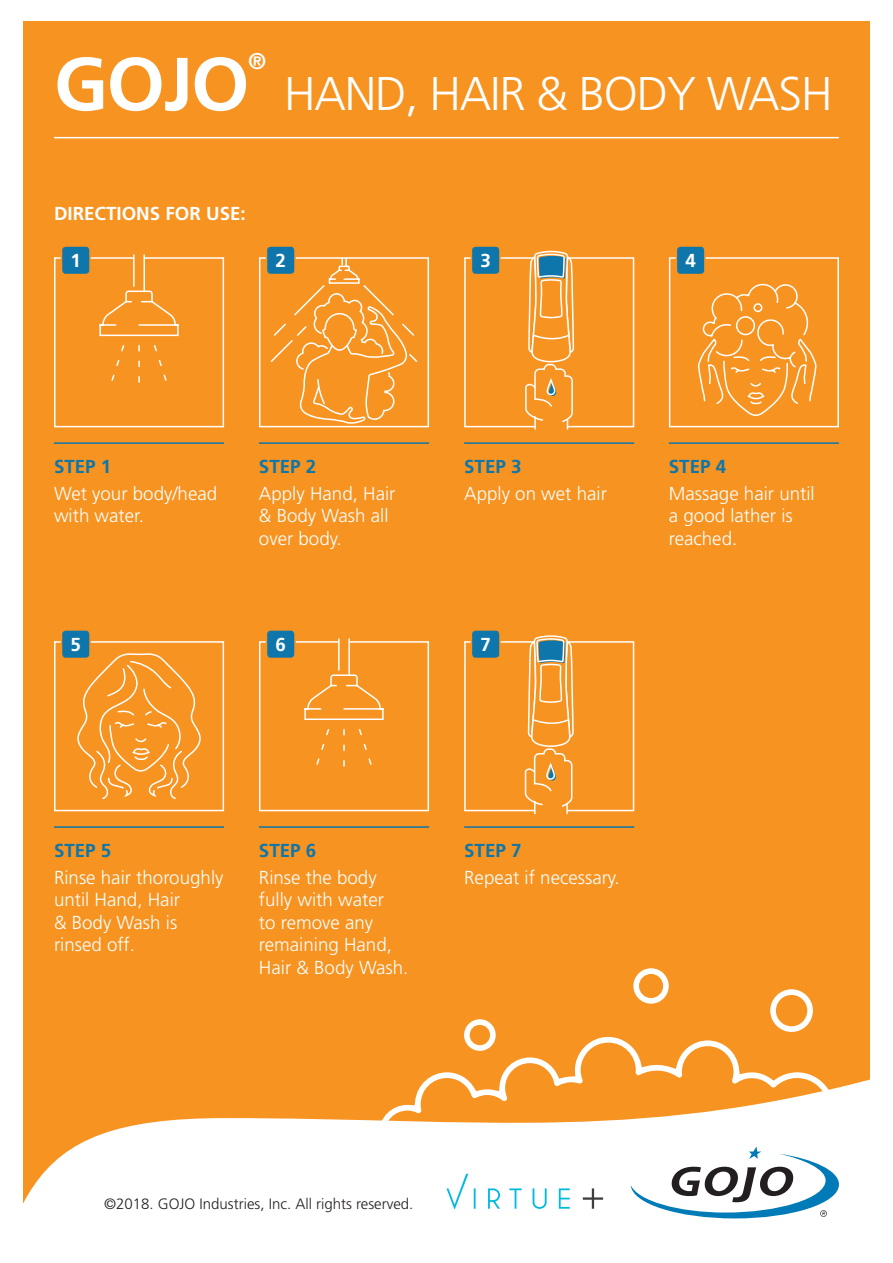
<style>
.page{position:relative;width:893px;height:1263px;background:#fff}
.page>*{position:absolute;margin:0;border:0;box-sizing:border-box;transform-origin:0 0}
.t1{font:700 75px "Frutiger";color:#fff}
.t2{font:300 47.25px "Frutiger";letter-spacing:-.025em;color:#fff}
.t3{font:700 22.8px "Frutiger";color:#fff}
.t4{font:300 18.75px/26.7px "Frutiger";color:#fff}
.t5{font:700 18.75px "Frutiger";color:#fff}
.t6{font:300 15px "Frutiger";color:#231f20}
.s1{font-weight:700;color:#0e76aa}
</style>
<div class="page">
<div style="left:23px;top:21px;width:847px;height:1221px;background:#f79320"></div>
<svg style="left:464px;top:968px;width:275px;height:101px"></svg>
<svg style="left:770px;top:989px;width:43px;height:43px"></svg>
<svg style="left:23px;top:1069px;width:847px;height:173px;fill:#fff"></svg>
<hr style="left:54px;top:137px;width:785px;height:1px;background:#fff">
<div style="left:259px;top:257px;width:170px;height:170px;border:2px solid #fff"></div>
<div style="left:464px;top:257px;width:170px;height:170px;border:2px solid #fff"></div>
<div style="left:54px;top:257px;width:170px;height:170px;border:2px solid #fff"></div>
<hr style="left:54px;top:442px;width:170px;height:2px;background:#0e76aa">
<hr style="left:259px;top:442px;width:170px;height:2px;background:#0e76aa">
<hr style="left:464px;top:442px;width:170px;height:2px;background:#0e76aa">
<hr style="left:669px;top:442px;width:170px;height:2px;background:#0e76aa">
<div style="left:669px;top:257px;width:170px;height:170px;border:2px solid #fff"></div>
<div style="left:61px;top:246px;width:29px;height:29px;background:#0e76aa;border-radius:4px"></div>
<div style="left:61px;top:245px;width:30px;height:30px;border:2px solid #f79320;border-radius:4px"></div>
<div style="left:266px;top:246px;width:29px;height:29px;background:#0e76aa;border-radius:4px"></div>
<div style="left:266px;top:245px;width:30px;height:30px;border:2px solid #f79320;border-radius:4px"></div>
<div style="left:471px;top:246px;width:29px;height:29px;background:#0e76aa;border-radius:4px"></div>
<div style="left:471px;top:245px;width:30px;height:30px;border:2px solid #f79320;border-radius:4px"></div>
<div style="left:676px;top:246px;width:29px;height:29px;background:#0e76aa;border-radius:4px"></div>
<div style="left:676px;top:245px;width:30px;height:30px;border:2px solid #f79320;border-radius:4px"></div>
<hr style="left:54px;top:826px;width:170px;height:2px;background:#0e76aa">
<div style="left:259px;top:641px;width:170px;height:170px;border:2px solid #fff"></div>
<hr style="left:259px;top:826px;width:170px;height:2px;background:#0e76aa">
<div style="left:464px;top:641px;width:170px;height:170px;border:2px solid #fff"></div>
<hr style="left:464px;top:826px;width:170px;height:2px;background:#0e76aa">
<div style="left:471px;top:630px;width:29px;height:28px;background:#0e76aa;border-radius:4px"></div>
<div style="left:471px;top:629px;width:30px;height:30px;border:2px solid #f79320;border-radius:4px"></div>
<div style="left:266px;top:630px;width:29px;height:28px;background:#0e76aa;border-radius:4px"></div>
<div style="left:266px;top:629px;width:30px;height:30px;border:2px solid #f79320;border-radius:4px"></div>
<svg style="left:524px;top:250px;width:51px;height:179px"></svg>
<svg style="left:524px;top:635px;width:50px;height:178px"></svg>
<div style="left:338px;top:640px;width:11px;height:9px;background:#f79320"></div>
<hr style="left:338px;top:639px;width:2px;height:31px;background:#fff">
<hr style="left:348px;top:639px;width:2px;height:36px;background:#fff">
<svg style="left:316px;top:729px;width:56px;height:38px"></svg>
<svg style="left:304px;top:674px;width:80px;height:46px"></svg>
<svg style="left:77px;top:653px;width:124px;height:146px"></svg>
<div style="left:54px;top:641px;width:170px;height:170px;border:2px solid #fff"></div>
<div style="left:133px;top:257px;width:12px;height:8px;background:#f79320"></div>
<hr style="left:133px;top:255px;width:2px;height:31px;background:#fff">
<hr style="left:143px;top:255px;width:2px;height:36px;background:#fff">
<svg style="left:111px;top:345px;width:56px;height:38px"></svg>
<svg style="left:99px;top:290px;width:80px;height:47px"></svg>
<svg style="left:698px;top:283px;width:118px;height:133px"></svg>
<div style="left:61px;top:630px;width:29px;height:28px;background:#0e76aa;border-radius:4px"></div>
<div style="left:61px;top:629px;width:30px;height:30px;border:2px solid #f79320;border-radius:4px"></div>
<svg style="left:631px;top:1146px;width:208px;height:72px"></svg>
<svg style="left:269px;top:258px;width:150px;height:169px"></svg>
<svg style="left:446px;top:1174px;width:124px;height:35px"></svg>
<svg style="left:583px;top:1188px;width:20px;height:21px"></svg>
<p class="t1" style="left:54px;top:40px;width:197px">GOJO</p>
<p class="t3" style="left:248px;top:47px;width:20px">®</p>
<p class="t2" style="left:284px;top:67px;width:550px">HAND, HAIR &amp; BODY WASH</p>
<p class="t5" style="left:54px;top:203px;width:193px">DIRECTIONS FOR USE:</p>
<p class="t5" style="left:71px;top:250px;width:12px">1</p>
<p class="t5" style="left:275px;top:250px;width:12px">2</p>
<p class="t5" style="left:480px;top:250px;width:12px">3</p>
<p class="t5" style="left:685px;top:250px;width:12px">4</p>
<p class="t4" style="left:54px;top:453px;width:165px"><span class="s1">STEP 1<br></span>Wet your body/head</p>
<p class="t4" style="left:54px;top:503px;width:91px">with water.</p>
<p class="t4" style="left:259px;top:453px;width:138px"><span class="s1">STEP 2<br></span>Apply Hand, Hair</p>
<p class="t4" style="left:259px;top:505px;width:131px;line-height:22.5px">&amp; Body Wash all over body.</p>
<p class="t4" style="left:464px;top:453px;width:144px"><span class="s1">STEP 3<br></span>Apply on wet hair</p>
<p class="t4" style="left:669px;top:453px;width:147px"><span class="s1">STEP 4<br></span>Massage hair until</p>
<p class="t4" style="left:669px;top:505px;width:125px;line-height:22.5px">a good lather is reached.</p>
<p class="t5" style="left:71px;top:634px;width:12px">5</p>
<p class="t5" style="left:275px;top:634px;width:12px">6</p>
<p class="t5" style="left:480px;top:634px;width:12px">7</p>
<p class="t4" style="left:54px;top:837px;width:171px"><span class="s1">STEP 5<br></span>Rinse hair thoroughly</p>
<p class="t4" style="left:54px;top:889px;width:128px;line-height:22.5px">until Hand, Hair &amp; Body Wash is rinsed off.</p>
<p class="t4" style="left:259px;top:837px;width:119px"><span class="s1">STEP 6<br></span>Rinse the body</p>
<p class="t4" style="left:259px;top:889px;width:151px;line-height:22.5px">fully with water<br>to remove any remaining Hand,<br>Hair &amp; Body Wash.</p>
<p class="t4" style="left:464px;top:837px;width:157px"><span class="s1">STEP 7<br></span>Repeat if necessary.</p>
<p class="t6" style="left:104px;top:1195px;width:311px">©2018. GOJO Industries, Inc. All rights reserved.</p>
</div>
